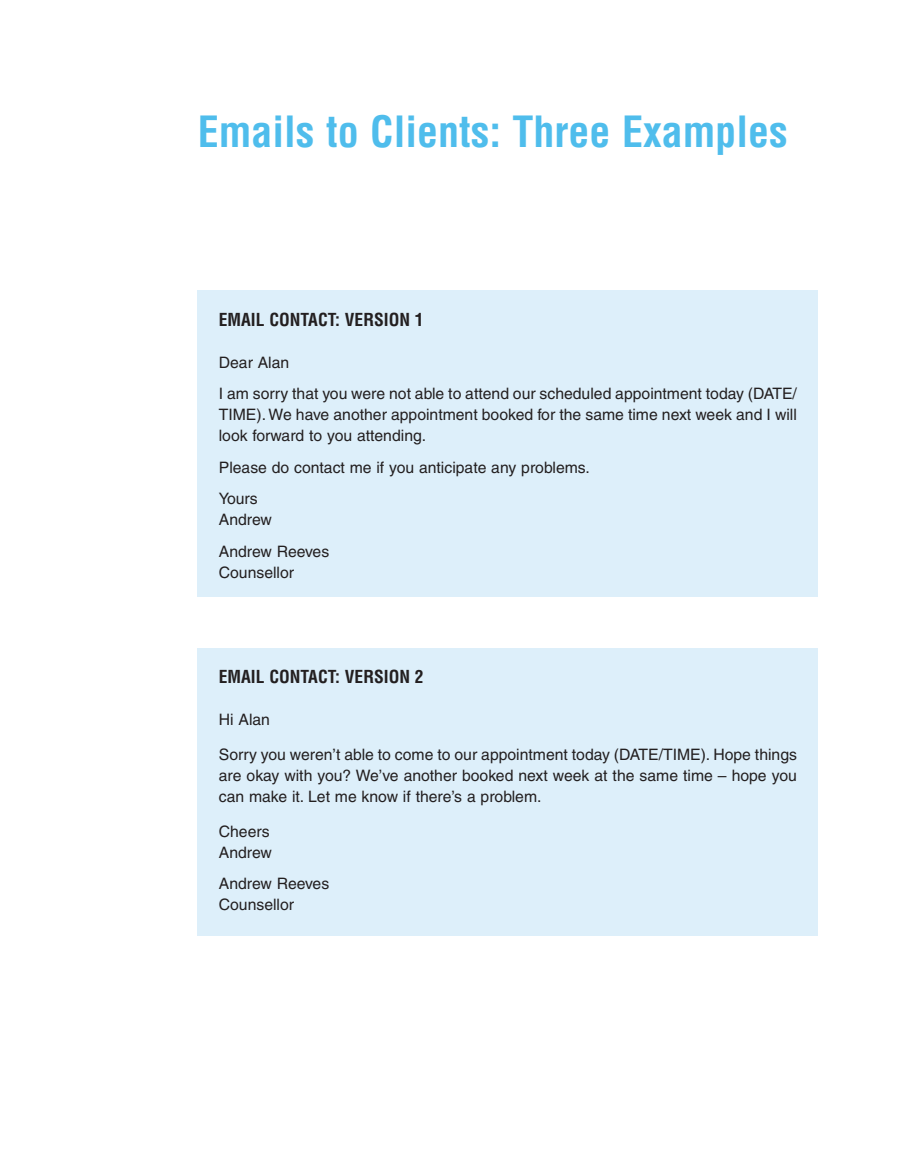
<style>
.page{position:relative;width:923px;height:1151px;background:#fff}
.page>*{position:absolute;margin:0;border:0;box-sizing:border-box;transform-origin:0 0}
.t1{font:700 condensed 42px "Helvetica";color:#4fbdec}
.t2{font:700 condensed 17.5px "Helvetica";color:#231f20}
.t3{font:15.75px/21px "Helvetica";color:#231f20}
</style>
<div class="page">
<div style="left:198px;top:648px;width:620px;height:287px;background:#ddeffa"></div>
<div style="left:198px;top:290px;width:620px;height:306px;background:#ddeffa"></div>
<h1 class="t1" style="left:198px;top:105px;width:591px">EMAILS TO CLIENTS: THREE EXAMPLES</h1>
<p class="t2" style="left:219px;top:308px;width:206px">EMAIL CONTACT: VERSION 1</p>
<p class="t3" style="left:219px;top:346px;width:579px;line-height:31.5px">Dear Alan<br>I am sorry that you were not able to attend our scheduled appointment today (DATE/</p>
<p class="t3" style="left:219px;top:404px;width:579px">TIME). We have another appointment booked for the same time next week and I will look forward to you attending.</p>
<p class="t3" style="left:219px;top:451px;width:372px;line-height:31.5px">Please do contact me if you anticipate any problems.<br>Yours</p>
<p class="t3" style="left:219px;top:504px;width:112px;line-height:31.5px">Andrew<br>Andrew Reeves</p>
<p class="t3" style="left:219px;top:562px;width:77px">Counsellor</p>
<p class="t2" style="left:219px;top:665px;width:206px">EMAIL CONTACT: VERSION 2</p>
<p class="t3" style="left:219px;top:709px;width:53px">Hi Alan</p>
<p class="t3" style="left:219px;top:744px;width:579px;text-align:justify">Sorry you weren’t able to come to our appointment today (DATE/TIME). Hope things are okay with you? We’ve another booked next week at the same time – hope you can make it. Let me know if there’s a problem.</p>
<p class="t3" style="left:219px;top:821px;width:55px">Cheers<br>Andrew</p>
<p class="t3" style="left:219px;top:873px;width:112px">Andrew Reeves<br>Counsellor</p>
</div>
